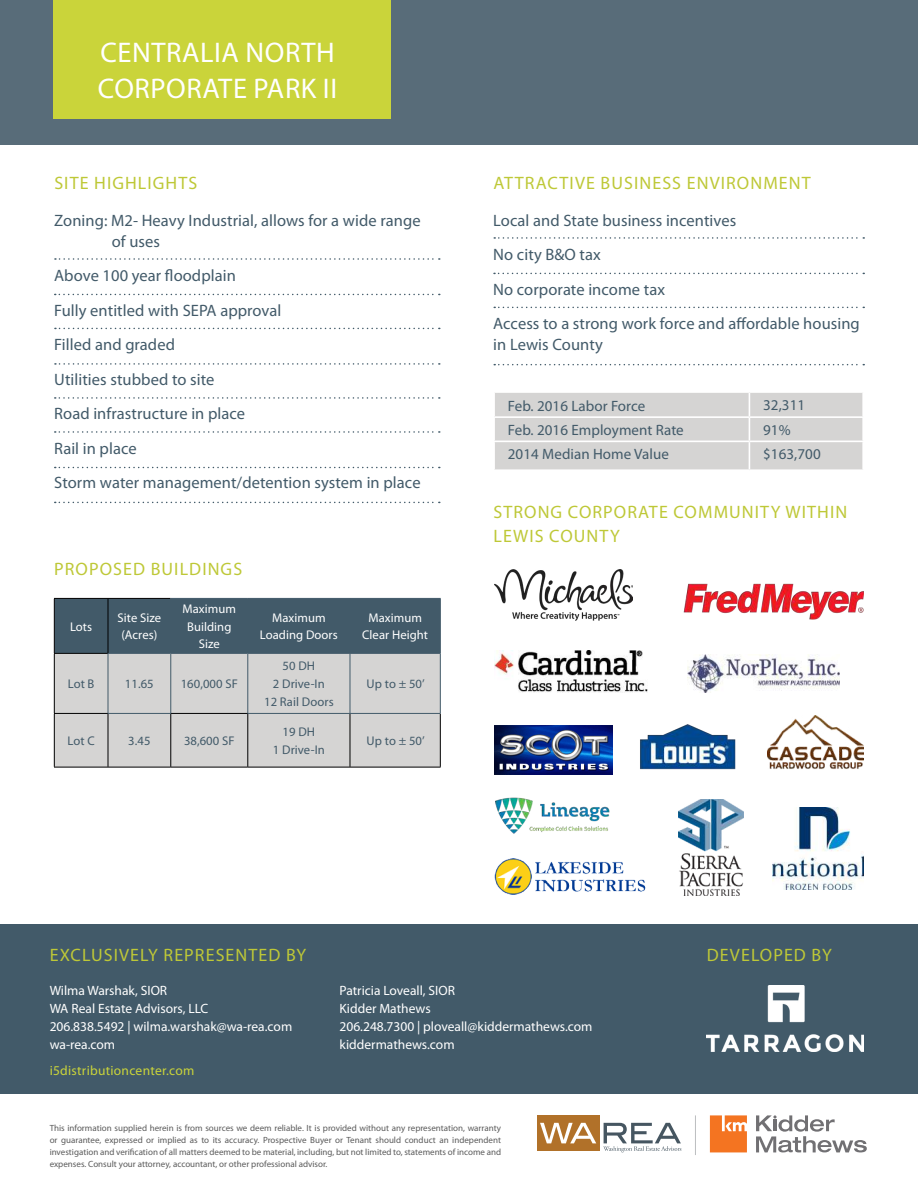
<style>
.page{position:relative;width:918px;height:1188px;background:#fff}
.page>*{position:absolute;margin:0;border:0;box-sizing:border-box;transform-origin:0 0}
.t1{font:28.5px/36px "Myriad Pro";letter-spacing:.02em;color:#fff}
.t2{font:18px "Myriad Pro";letter-spacing:.06em;color:#bec837}
.t3{font:16.5px/34.5px "Myriad Pro";letter-spacing:.005em;color:#425a69}
.t4{font:15px "Myriad Pro";letter-spacing:.005em;color:#425a69}
.t5{font:13.5px/18px "Myriad Pro";color:#fff}
.t6{font:13.5px "Myriad Pro";letter-spacing:.02em;color:#cad43a}
.t7{font:12.6px/17.7px "Myriad Pro";letter-spacing:.005em;color:#425a69;text-align:center}
.t8{font:12.6px/17.7px "Myriad Pro";letter-spacing:.005em;color:#fff;text-align:center}
.t9{font:9px/12px "Myriad Pro";color:#5a5a5a;text-align:justify}
</style>
<div class="page">
<div style="left:0;top:0;width:918px;height:145px;background:#586c79"></div>
<svg style="left:710px;top:1115px;width:37px;height:37px"></svg>
<svg style="left:756px;top:1115px;width:111px;height:37px"></svg>
<div style="left:0;top:924px;width:918px;height:170px;background:#425a69"></div>
<div style="left:53px;top:0;width:338px;height:119px;background:#cad43a"></div>
<div style="left:537px;top:1115px;width:63px;height:36px;background:#b17129"></div>
<svg style="left:540px;top:1123px;width:56px;height:20px"></svg>
<svg style="left:603px;top:1123px;width:78px;height:29px"></svg>
<hr style="left:695px;top:1115px;width:1px;height:40px;background:#bcbec0">
<img style="left:707px;top:985px;width:157px;height:66px">
<div style="left:55px;top:599px;width:385px;height:54px;background:#425a69"></div>
<div style="left:55px;top:654px;width:385px;height:113px;background:#d5d4d3"></div>
<hr style="left:54px;top:598px;width:54px;height:1px;background:#000">
<hr style="left:54px;top:599px;width:1px;height:54px;background:#000">
<hr style="left:108px;top:598px;width:62px;height:1px;background:#000">
<hr style="left:108px;top:599px;width:1px;height:54px;background:#000">
<hr style="left:54px;top:653px;width:54px;height:1px;background:#000">
<hr style="left:54px;top:654px;width:1px;height:59px;background:#000">
<hr style="left:54px;top:713px;width:54px;height:1px;background:#000">
<hr style="left:54px;top:714px;width:1px;height:53px;background:#000">
<hr style="left:108px;top:714px;width:1px;height:53px;background:#000">
<hr style="left:170px;top:713px;width:78px;height:1px;background:#000">
<hr style="left:170px;top:714px;width:1px;height:53px;background:#000">
<hr style="left:247px;top:714px;width:1px;height:53px;background:#000">
<hr style="left:350px;top:714px;width:1px;height:53px;background:#000">
<hr style="left:440px;top:714px;width:1px;height:53px;background:#000">
<hr style="left:54px;top:767px;width:54px;height:1px;background:#000">
<hr style="left:108px;top:767px;width:63px;height:1px;background:#000">
<hr style="left:171px;top:767px;width:77px;height:1px;background:#000">
<hr style="left:248px;top:767px;width:102px;height:1px;background:#000">
<hr style="left:350px;top:767px;width:91px;height:1px;background:#000">
<hr style="left:170px;top:598px;width:78px;height:1px;background:#425a69">
<hr style="left:170px;top:599px;width:1px;height:54px;background:#425a69">
<hr style="left:248px;top:598px;width:102px;height:1px;background:#425a69">
<hr style="left:247px;top:599px;width:1px;height:54px;background:#425a69">
<hr style="left:350px;top:598px;width:91px;height:1px;background:#425a69">
<hr style="left:350px;top:599px;width:1px;height:54px;background:#425a69">
<hr style="left:440px;top:599px;width:1px;height:54px;background:#425a69">
<hr style="left:108px;top:653px;width:63px;height:1px;background:#425a69">
<hr style="left:108px;top:654px;width:1px;height:59px;background:#425a69">
<hr style="left:171px;top:653px;width:77px;height:1px;background:#425a69">
<hr style="left:170px;top:654px;width:1px;height:59px;background:#425a69">
<hr style="left:248px;top:653px;width:102px;height:1px;background:#425a69">
<hr style="left:247px;top:654px;width:1px;height:59px;background:#425a69">
<hr style="left:350px;top:653px;width:91px;height:1px;background:#425a69">
<hr style="left:350px;top:654px;width:1px;height:59px;background:#425a69">
<hr style="left:440px;top:654px;width:1px;height:59px;background:#425a69">
<hr style="left:108px;top:713px;width:63px;height:1px;background:#425a69">
<hr style="left:247px;top:713px;width:103px;height:1px;background:#425a69">
<hr style="left:350px;top:713px;width:91px;height:1px;background:#425a69">
<img style="left:494px;top:570px;width:138px;height:51px">
<img style="left:640px;top:724px;width:96px;height:45px">
<img style="left:684px;top:584px;width:180px;height:35px">
<img style="left:495px;top:797px;width:115px;height:37px">
<img style="left:494px;top:858px;width:152px;height:37px">
<img style="left:688px;top:654px;width:152px;height:38px">
<img style="left:494px;top:725px;width:119px;height:50px">
<img style="left:679px;top:799px;width:64px;height:97px">
<svg style="left:494px;top:392px;width:369px;height:77px;background:#d7d6d5"></svg>
<hr style="left:862px;top:442px;width:2px;height:27px;background:#fff">
<img style="left:494px;top:650px;width:154px;height:42px">
<img style="left:767px;top:715px;width:97px;height:54px">
<img style="left:772px;top:807px;width:92px;height:83px">
<svg style="left:55px;top:258px;width:385px;height:2px"></svg>
<svg style="left:55px;top:294px;width:385px;height:1px"></svg>
<svg style="left:55px;top:328px;width:385px;height:1px"></svg>
<svg style="left:55px;top:363px;width:385px;height:2px"></svg>
<svg style="left:55px;top:397px;width:385px;height:2px"></svg>
<svg style="left:55px;top:431px;width:385px;height:2px"></svg>
<svg style="left:55px;top:467px;width:385px;height:1px"></svg>
<svg style="left:55px;top:502px;width:385px;height:1px"></svg>
<svg style="left:494px;top:237px;width:370px;height:2px"></svg>
<svg style="left:494px;top:273px;width:370px;height:1px"></svg>
<svg style="left:494px;top:307px;width:370px;height:1px"></svg>
<svg style="left:494px;top:364px;width:370px;height:1px"></svg>
<h1 class="t1" style="left:98px;top:34px;width:238px">Centralia North<br>Corporate Park II</h1>
<h2 class="t2" style="left:54px;top:172px;width:64px">SITE Highligh</h2>
<h2 class="t2" style="left:178px;top:172px;width:19px">ts</h2>
<h3 class="t3" style="left:112px;top:210px;width:310px;line-height:21px;text-indent:-58px">Zoning: M2- Heavy Industrial, allows for a wide range of uses</h3>
<h3 class="t3" style="left:54px;top:258px;width:368px">Above 100 year floodplain<br>Fully entitled with SEPA approval<br>Filled and graded<br>Utilities stubbed to site<br>Road infrastructure in place<br>Rail in place<br>Storm water management/detention system in place</h3>
<h2 class="t2" style="left:54px;top:558px;width:23px">Proposed</h2>
<h2 class="t2" style="left:151px;top:558px;width:32px">Buildi</h2>
<h2 class="t2" style="left:208px;top:558px;width:24px">ngs</h2>
<h3 class="t8" style="left:70px;top:617px;width:24px">Lots</h3>
<h3 class="t8" style="left:118px;top:609px;width:45px">Site Size (Acres)</h3>
<h3 class="t8" style="left:183px;top:600px;width:55px">Maximum<br>Building<br>Size</h3>
<h3 class="t8" style="left:260px;top:609px;width:79px">Maximum<br>Loading Doors</h3>
<h3 class="t8" style="left:362px;top:609px;width:67px">Maximum<br>Clear Height</h3>
<h3 class="t7" style="left:68px;top:675px;width:28px">Lot B</h3>
<h3 class="t7" style="left:125px;top:675px;width:30px">11.65</h3>
<h3 class="t7" style="left:181px;top:675px;width:59px">160,000 SF</h3>
<h3 class="t7" style="left:264px;top:657px;width:71px">50 DH<br>2 Drive-In<br>12 Rail Doors</h3>
<h3 class="t7" style="left:367px;top:675px;width:60px">Up to ± 50’</h3>
<h3 class="t7" style="left:68px;top:732px;width:28px">Lot C</h3>
<h3 class="t7" style="left:128px;top:732px;width:24px">3.45</h3>
<h3 class="t7" style="left:184px;top:732px;width:52px">38,600 SF</h3>
<h3 class="t7" style="left:273px;top:723px;width:53px">19 DH<br>1 Drive-In</h3>
<h3 class="t7" style="left:367px;top:732px;width:60px">Up to ± 50’</h3>
<h2 class="t2" style="left:493px;top:172px;width:169px">Attractive busi ness</h2>
<h2 class="t2" style="left:687px;top:172px;width:125px">environment</h2>
<h3 class="t3" style="left:493px;top:203px;width:368px">Local and State business incentives<br>No city B&amp;O tax<br>No corporate income tax<br>Access to a strong work force and affordable housing</h3>
<h3 class="t3" style="left:493px;top:327px;width:111px">in Lewis County</h3>
<h3 class="t4" style="left:508px;top:396px;width:139px">Feb. 2016 Labor Force</h3>
<h3 class="t4" style="left:763px;top:395px;width:43px">32,311</h3>
<h3 class="t4" style="left:508px;top:421px;width:177px">Feb. 2016 Employment Rate</h3>
<h3 class="t4" style="left:763px;top:421px;width:29px">91%</h3>
<h3 class="t4" style="left:508px;top:445px;width:163px">2014 Median Home Value</h3>
<h3 class="t4" style="left:763px;top:445px;width:59px">$163,700</h3>
<h2 class="t2" style="left:493px;top:501px;width:87px">Strong Corpor</h2>
<h2 class="t2" style="left:638px;top:501px;width:62px">ate comm</h2>
<h2 class="t2" style="left:729px;top:501px;width:120px">unity withi n</h2>
<h2 class="t2" style="left:493px;top:525px;width:11px">lewis</h2>
<h2 class="t2" style="left:549px;top:525px;width:72px">county</h2>
<h2 class="t2" style="left:50px;top:944px;width:258px">exclusively represented by</h2>
<h2 class="t2" style="left:707px;top:944px;width:127px">developed by</h2>
<h3 class="t5" style="left:50px;top:982px;width:244px">Wilma Warshak, SIOR<br>WA Real Estate Advisors, LLC<br>206.838.5492 | wilma.warshak@wa-rea.com wa-rea.com</h3>
<h3 class="t5" style="left:340px;top:982px;width:255px">Patricia Loveall, SIOR<br>Kidder Mathews<br>206.248.7300 | ploveall@kiddermathews.com kiddermathews.com</h3>
<h3 class="t6" style="left:50px;top:1063px;width:146px">i5distributioncenter.com</h3>
<p class="t9" style="left:50px;top:1122px;width:453px">This information supplied herein is from sources we deem reliable. It is provided without any representation, warranty or guarantee, expressed or implied as to its accuracy. Prospective Buyer or Tenant should conduct an independent investigation and verification of all matters deemed to be material, including, but not limited to, statements of income and expenses. Consult your attorney, accountant, or other professional advisor.</p>
</div>
